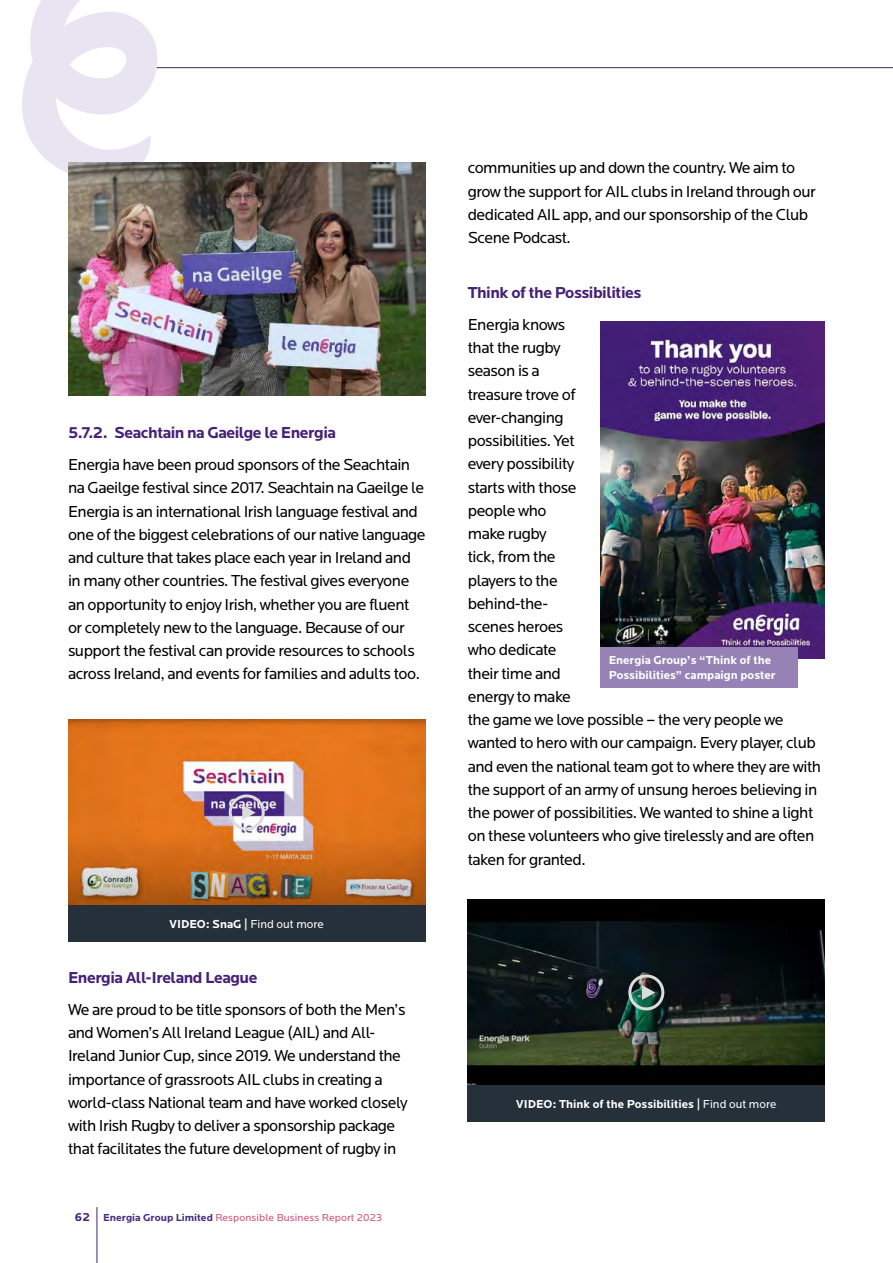
<style>
.page{position:relative;width:893px;height:1263px;background:#fff}
.page>*{position:absolute;margin:0;border:0;box-sizing:border-box;transform-origin:0 0}
.t1{font:16.5px/23.2px "Locator";letter-spacing:-.03em;color:#000}
.t2{font:700 16.5px "Locator";letter-spacing:-.03em;color:#472175}
.t3{font:700 12px/15px "Locator";color:#fff}
.t4{font:10.5px "Locator";letter-spacing:.01em;color:#d04e7b}
.s1{font-weight:400}
.s2{font-weight:700;font-size:12px;color:#472175}
.s3{font-weight:700;color:#432e80}
</style>
<div class="page">
<hr style="left:133px;top:67px;width:760px;height:1px;background:#472175">
<svg style="left:22px;top:0;width:149px;height:173px"></svg>
<hr style="left:97px;top:1207px;width:1px;height:56px;background:#472175">
<img style="left:468px;top:899px;width:357px;height:186px">
<div style="left:468px;top:1085px;width:357px;height:36px;background:#25303b"></div>
<svg style="left:628px;top:974px;width:36px;height:36px"></svg>
<img style="left:600px;top:321px;width:225px;height:337px">
<div style="left:600px;top:647px;width:197px;height:41px;background:#9782b5"></div>
<img style="left:68px;top:162px;width:357px;height:233px">
<img style="left:68px;top:719px;width:357px;height:187px">
<div style="left:68px;top:906px;width:357px;height:36px;background:#25303b"></div>
<svg style="left:229px;top:794px;width:36px;height:36px"></svg>
<h4 class="t2" style="left:68px;top:423px;width:269px">5.7.2. Seachtain na Gaeilge le Energia</h4>
<p class="t1" style="left:68px;top:453px;width:359px">Energia have been proud sponsors of the Seachtain na Gaeilge festival since 2017. Seachtain na Gaeilge le Energia is an international Irish language festival and one of the biggest celebrations of our native language and culture that takes place each year in Ireland and in many other countries. The festival gives everyone an opportunity to enjoy Irish, whether you are fluent or completely new to the language. Because of our support the festival can provide resources to schools across Ireland, and events for families and adults too.</p>
<p class="t3" style="left:170px;top:916px;width:156px">VIDEO: SnaG | <span class="s1">Find out more</span></p>
<h5 class="t2" style="left:68px;top:968px;width:191px">Energia All-Ireland League</h5>
<p class="t1" style="left:68px;top:998px;width:341px">We are proud to be title sponsors of both the Men’s and Women’s All Ireland League (AIL) and All-Ireland Junior Cup, since 2019. We understand the importance of grassroots AIL clubs in creating a world-class National team and have worked closely with Irish Rugby to deliver a sponsorship package that facilitates the future development of rugby in</p>
<p class="t4" style="left:75px;top:1212px;width:309px"><span class="s2">62</span> <span class="s3">Energia Group Limited</span> Responsible Business Report 2023</p>
<p class="t1" style="left:468px;top:157px;width:350px">communities up and down the country. We aim to grow the support for AIL clubs in Ireland through our dedicated AIL app, and our sponsorship of the Club Scene Podcast.</p>
<h5 class="t2" style="left:468px;top:283px;width:175px">Think of the Possibilities</h5>
<p class="t1" style="left:468px;top:313px;width:355px">Energia knows<br>that the rugby<br>season is a<br>treasure trove of<br>ever-changing<br>possibilities. Yet<br>every possibility<br>starts with those<br>people who<br>make rugby<br>tick, from the<br>players to the<br>behind-the-<br>scenes heroes<br>who dedicate<br>their time and<br>energy to make<br>the game we love possible – the very people we wanted to hero with our campaign. Every player, club and even the national team got to where they are with the support of an army of unsung heroes believing in the power of possibilities. We wanted to shine a light on these volunteers who give tirelessly and are often taken for granted.</p>
<p class="t3" style="left:609px;top:653px;width:168px">Energia Group’s “Think of the<br>Possibilities” campaign poster</p>
<p class="t3" style="left:516px;top:1096px;width:262px">VIDEO: Think of the Possibilities | <span class="s1">Find out more</span></p>
</div>
